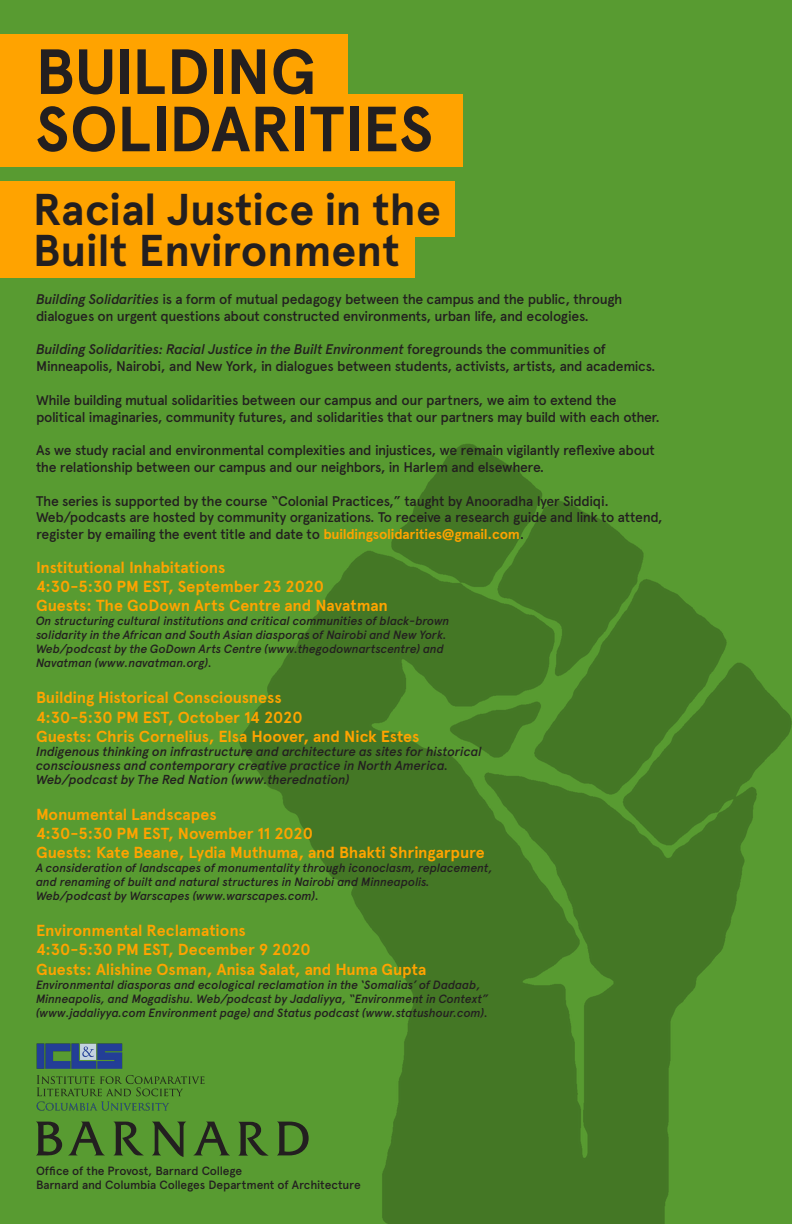
<style>
.page{position:relative;width:792px;height:1224px;background:#589b31}
.page>*{position:absolute;margin:0;border:0;box-sizing:border-box;transform-origin:0 0}
.t1{font:700 63.7px/57.3px "Apercu";letter-spacing:-.01em;color:#231f20}
.t2{font:700 44.5px "Apercu";color:#231f20}
.t3{font:700 16px "Apercu";letter-spacing:-.005em;color:#ffa300}
.t4{font:500 14px/16.8px "Apercu";letter-spacing:-.025em;color:#231f20}
.t5{font:italic 500 13px/14px "Apercu";letter-spacing:-.01em;color:#231f20}
.t6{font:italic 500 12px/14px "Apercu";letter-spacing:-.01em;color:#231f20}
.t7{font:500 12px "Apercu";letter-spacing:-.01em;color:#231f20}
.s1{font-style:italic}
.s2{font-weight:700;color:#ffa300}
</style>
<div class="page">
<div style="left:0;top:94px;width:463px;height:72px;background:#ffa300"></div>
<div style="left:0;top:227px;width:414px;height:51px;background:#ffa300"></div>
<div style="left:0;top:182px;width:454px;height:55px;background:#ffa300"></div>
<div style="left:0;top:34px;width:347px;height:64px;background:#ffa300"></div>
<img style="left:238px;top:444px;width:554px;height:780px">
<svg style="left:36px;top:1122px;width:26px;height:34px"></svg>
<svg style="left:69px;top:1122px;width:35px;height:33px"></svg>
<svg style="left:114px;top:1122px;width:29px;height:33px"></svg>
<svg style="left:152px;top:1122px;width:34px;height:35px"></svg>
<svg style="left:194px;top:1122px;width:35px;height:33px"></svg>
<svg style="left:238px;top:1122px;width:31px;height:34px"></svg>
<svg style="left:277px;top:1122px;width:32px;height:33px"></svg>
<img style="left:36px;top:1043px;width:169px;height:68px">
<p class="t1" style="left:35px;top:43px;width:400px">BUILDING<br>SOLIDARITIES</p>
<p class="t2" style="left:33px;top:183px;width:410px">Racial Justice in the</p>
<p class="t2" style="left:33px;top:224px;width:369px">Built Environment</p>
<p class="t4" style="left:36px;top:291px;width:588px"><span class="s1">Building Solidarities</span> is a form of mutual pedagogy between the campus and the public, through dialogues on urgent questions about constructed environments, urban life, and ecologies.</p>
<p class="t4" style="left:36px;top:341px;width:621px"><span class="s1">Building Solidarities: Racial Justice in the Built Environment</span> foregrounds the communities of<br>Minneapolis, Nairobi, and New York, in dialogues between students, activists, artists, and academics.</p>
<p class="t4" style="left:36px;top:391px;width:625px">While building mutual solidarities between our campus and our partners, we aim to extend the political imaginaries, community futures, and solidarities that our partners may build with each other.</p>
<p class="t4" style="left:36px;top:442px;width:620px">As we study racial and environmental complexities and injustices, we remain vigilantly reflexive about the relationship between our campus and our neighbors, in Harlem and elsewhere.</p>
<p class="t4" style="left:36px;top:492px;width:628px">The series is supported by the course “Colonial Practices,” taught by Anooradha Iyer Siddiqi.<br>Web/podcasts are hosted by community organizations. To receive a research guide and link to attend, register by emailing the event title and date to <span class="s2">buildingsolidarities@gmail.com</span>.</p>
<p class="t3" style="left:36px;top:558px;width:191px">Institutional Inhabitations</p>
<p class="t3" style="left:36px;top:577px;width:290px">4:30-5:30 PM EST, September 23 2020</p>
<p class="t3" style="left:36px;top:596px;width:353px">Guests: The GoDown Arts Centre and Navatman</p>
<p class="t6" style="left:36px;top:614px;width:415px">On structuring cultural institutions and critical communities of black-brown solidarity in the African and South Asian diasporas of Nairobi and New York.<br>Web/podcast by the GoDown Arts Centre (www.thegodownartscentre) and Navatman (www.navatman.org).</p>
<p class="t3" style="left:36px;top:688px;width:247px">Building Historical Consciousness</p>
<p class="t3" style="left:36px;top:707px;width:268px">4:30-5:30 PM EST, October 14 2020</p>
<p class="t3" style="left:36px;top:727px;width:385px">Guests: Chris Cornelius, Elsa Hoover, and Nick Estes</p>
<p class="t5" style="left:36px;top:744px;width:448px">Indigenous thinking on infrastructure and architecture as sites for historical consciousness and contemporary creative practice in North America.<br>Web/podcast by The Red Nation (www.therednation)</p>
<p class="t3" style="left:36px;top:805px;width:182px">Monumental Landscapes</p>
<p class="t3" style="left:36px;top:824px;width:278px">4:30-5:30 PM EST, November 11 2020</p>
<p class="t3" style="left:36px;top:843px;width:450px">Guests: Kate Beane, Lydia Muthuma, and Bhakti Shringarpure</p>
<p class="t6" style="left:36px;top:861px;width:458px">A consideration of landscapes of monumentality through iconoclasm, replacement, and renaming of built and natural structures in Nairobi and Minneapolis.<br>Web/podcast by Warscapes (www.warscapes.com).</p>
<p class="t3" style="left:36px;top:921px;width:211px">Environmental Reclamations</p>
<p class="t3" style="left:36px;top:940px;width:276px">4:30-5:30 PM EST, December 9 2020</p>
<p class="t3" style="left:36px;top:959px;width:392px">Guests: Alishine Osman, Anisa Salat, and Huma Gupta</p>
<p class="t6" style="left:36px;top:977px;width:454px">Environmental diasporas and ecological reclamation in the ‘Somalias’ of Dadaab,<br>Minneapolis, and Mogadishu. Web/podcast by Jadaliyya, “Environment in Context” (www.jadaliyya.com Environment page) and Status podcast (www.statushour.com).</p>
<p class="t7" style="left:36px;top:1163px;width:208px">Office of the Provost, Barnard College</p>
<p class="t7" style="left:36px;top:1178px;width:326px">Barnard and Columbia Colleges Department of Architecture</p>
</div>
